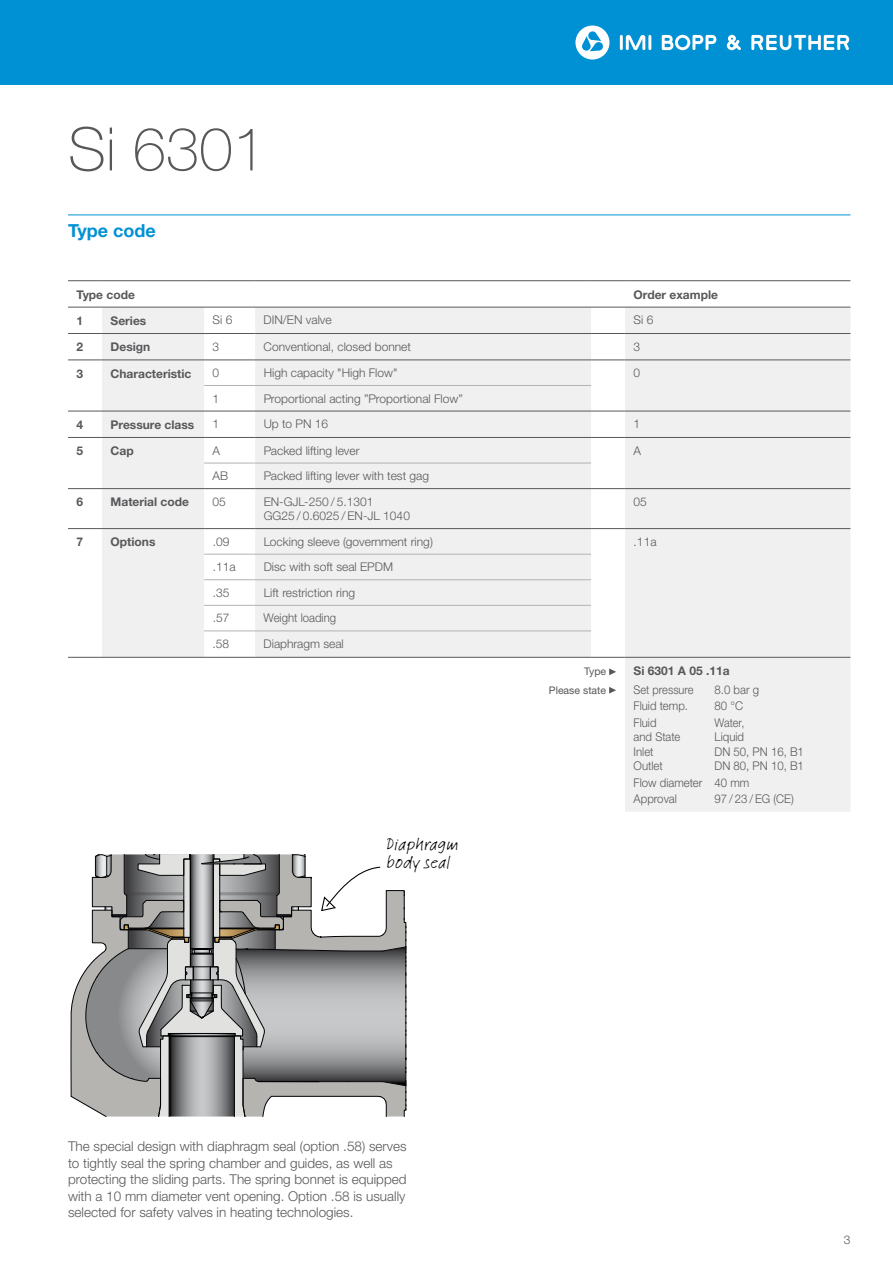
<style>
.page{position:relative;width:893px;height:1263px;background:#fff}
.page>*{position:absolute;margin:0;border:0;box-sizing:border-box;transform-origin:0 0}
.t1{font:100 60px "Helvetica Neue LTW1 G";color:#58585a}
.t2{font:18px/18px "Feltpen LT";letter-spacing:.005em;color:#000}
.t3{font:700 18px "Helvetica Neue";color:#0091d5}
.t4{font:300 13.5px/16.5px "Helvetica Neue LTW1 G";color:#58585a}
.t5{font:300 12px/14.4px "Helvetica Neue LTW1 G";color:#58585a}
.t6{font:300 12px/16.5px "Helvetica Neue LTW1 G";color:#58585a;scale:.95 1}
.t7{font:700 12px "Helvetica Neue";color:#58585a}
.t8{font:300 12px "Helvetica Neue LTW1 G";color:#58585a;scale:.92 1}
.t9{font:300 12px "Helvetica Neue LTW1 G";color:#58585a;scale:.9 1}
.t10{font:10.5px/18.5px "Helvetica Neue";color:#58585a;text-align:right}
</style>
<div class="page">
<div style="left:0;top:0;width:893px;height:85px;background:#0091d5"></div>
<hr style="left:620px;top:35px;width:3px;height:15px;background:#fff">
<hr style="left:648px;top:35px;width:3px;height:15px;background:#fff">
<svg style="left:626px;top:35px;width:19px;height:15px"></svg>
<svg style="left:727px;top:35px;width:14px;height:15px"></svg>
<svg style="left:662px;top:35px;width:54px;height:15px"></svg>
<svg style="left:751px;top:35px;width:98px;height:15px"></svg>
<svg style="left:575px;top:26px;width:34px;height:34px"></svg>
<svg style="left:102px;top:308px;width:748px;height:504px;fill:#f0f0f1"></svg>
<hr style="left:68px;top:359px;width:34px;height:1px;background:#58585a">
<hr style="left:102px;top:359px;width:102px;height:1px;background:#58585a">
<hr style="left:204px;top:359px;width:51px;height:1px;background:#58585a">
<hr style="left:255px;top:359px;width:336px;height:1px;background:#58585a">
<hr style="left:591px;top:359px;width:34px;height:1px;background:#58585a">
<hr style="left:625px;top:359px;width:225px;height:1px;background:#58585a">
<hr style="left:68px;top:411px;width:34px;height:1px;background:#58585a">
<hr style="left:102px;top:411px;width:102px;height:1px;background:#58585a">
<hr style="left:204px;top:411px;width:51px;height:1px;background:#58585a">
<hr style="left:255px;top:411px;width:336px;height:1px;background:#58585a">
<hr style="left:591px;top:411px;width:34px;height:1px;background:#58585a">
<hr style="left:625px;top:411px;width:225px;height:1px;background:#58585a">
<hr style="left:68px;top:437px;width:34px;height:1px;background:#58585a">
<hr style="left:102px;top:437px;width:102px;height:1px;background:#58585a">
<hr style="left:204px;top:437px;width:51px;height:1px;background:#58585a">
<hr style="left:255px;top:437px;width:336px;height:1px;background:#58585a">
<hr style="left:591px;top:437px;width:34px;height:1px;background:#58585a">
<hr style="left:625px;top:437px;width:225px;height:1px;background:#58585a">
<hr style="left:68px;top:488px;width:34px;height:1px;background:#58585a">
<hr style="left:102px;top:488px;width:102px;height:1px;background:#58585a">
<hr style="left:204px;top:488px;width:51px;height:1px;background:#58585a">
<hr style="left:255px;top:488px;width:336px;height:1px;background:#58585a">
<hr style="left:591px;top:488px;width:34px;height:1px;background:#58585a">
<hr style="left:625px;top:488px;width:225px;height:1px;background:#58585a">
<hr style="left:68px;top:528px;width:34px;height:1px;background:#58585a">
<hr style="left:102px;top:528px;width:102px;height:1px;background:#58585a">
<hr style="left:204px;top:528px;width:51px;height:1px;background:#58585a">
<hr style="left:255px;top:528px;width:336px;height:1px;background:#58585a">
<hr style="left:591px;top:528px;width:34px;height:1px;background:#58585a">
<hr style="left:625px;top:528px;width:225px;height:1px;background:#58585a">
<hr style="left:68px;top:657px;width:34px;height:1px;background:#58585a">
<hr style="left:102px;top:657px;width:102px;height:1px;background:#58585a">
<hr style="left:204px;top:657px;width:51px;height:1px;background:#58585a">
<hr style="left:255px;top:657px;width:336px;height:1px;background:#58585a">
<hr style="left:591px;top:657px;width:34px;height:1px;background:#58585a">
<hr style="left:625px;top:657px;width:225px;height:1px;background:#58585a">
<hr style="left:68px;top:280px;width:34px;height:1px;background:#58585a">
<hr style="left:102px;top:280px;width:102px;height:1px;background:#58585a">
<hr style="left:204px;top:280px;width:51px;height:1px;background:#58585a">
<hr style="left:255px;top:280px;width:336px;height:1px;background:#58585a">
<hr style="left:591px;top:280px;width:34px;height:1px;background:#58585a">
<hr style="left:625px;top:280px;width:225px;height:1px;background:#58585a">
<hr style="left:68px;top:307px;width:34px;height:1px;background:#58585a">
<hr style="left:102px;top:307px;width:102px;height:1px;background:#58585a">
<hr style="left:204px;top:307px;width:51px;height:1px;background:#58585a">
<hr style="left:255px;top:307px;width:336px;height:1px;background:#58585a">
<hr style="left:591px;top:307px;width:34px;height:1px;background:#58585a">
<hr style="left:625px;top:307px;width:225px;height:1px;background:#58585a">
<hr style="left:204px;top:385px;width:51px;height:1px;background:#b1b3b4">
<hr style="left:255px;top:385px;width:336px;height:1px;background:#b1b3b4">
<hr style="left:204px;top:463px;width:51px;height:1px;background:#b1b3b4">
<hr style="left:255px;top:463px;width:336px;height:1px;background:#b1b3b4">
<hr style="left:204px;top:554px;width:51px;height:1px;background:#b1b3b4">
<hr style="left:255px;top:554px;width:336px;height:1px;background:#b1b3b4">
<hr style="left:204px;top:579px;width:51px;height:1px;background:#b1b3b4">
<hr style="left:255px;top:579px;width:336px;height:1px;background:#b1b3b4">
<hr style="left:204px;top:605px;width:51px;height:1px;background:#b1b3b4">
<hr style="left:255px;top:605px;width:336px;height:1px;background:#b1b3b4">
<hr style="left:204px;top:630px;width:51px;height:1px;background:#b1b3b4">
<hr style="left:255px;top:630px;width:336px;height:1px;background:#b1b3b4">
<hr style="left:68px;top:333px;width:34px;height:1px;background:#58585a">
<hr style="left:102px;top:333px;width:102px;height:1px;background:#58585a">
<hr style="left:204px;top:333px;width:51px;height:1px;background:#58585a">
<hr style="left:255px;top:333px;width:336px;height:1px;background:#58585a">
<hr style="left:591px;top:333px;width:34px;height:1px;background:#58585a">
<hr style="left:625px;top:333px;width:225px;height:1px;background:#58585a">
<hr style="left:68px;top:214px;width:782px;height:1px;background:#0091d5">
<svg style="left:71px;top:854px;width:336px;height:263px;background:#a7a7a7"></svg>
<h1 class="t1" style="left:68px;top:113px;width:199px">Si 6301</h1>
<h2 class="t3" style="left:68px;top:219px;width:89px">Type code</h2>
<p class="t7" style="left:77px;top:287px;width:60px">Type code</p>
<p class="t7" style="left:634px;top:287px;width:86px">Order example</p>
<p class="t7" style="left:77px;top:313px;width:8px">1</p>
<p class="t7" style="left:111px;top:313px;width:37px">Series</p>
<p class="t5" style="left:213px;top:313px;width:21px">Si 6</p>
<p class="t5" style="left:264px;top:313px;width:70px">DIN/EN valve</p>
<p class="t5" style="left:634px;top:313px;width:21px">Si 6</p>
<p class="t7" style="left:77px;top:340px;width:8px">2</p>
<p class="t7" style="left:111px;top:340px;width:41px">Design</p>
<p class="t5" style="left:213px;top:339px;width:8px">3</p>
<p class="t5" style="left:264px;top:339px;width:149px">Conventional, closed bonnet</p>
<p class="t5" style="left:634px;top:339px;width:8px">3</p>
<p class="t7" style="left:77px;top:366px;width:8px">3</p>
<p class="t7" style="left:111px;top:366px;width:82px">Characteristic</p>
<p class="t5" style="left:213px;top:365px;width:8px">0</p>
<p class="t5" style="left:264px;top:365px;width:135px">High capacity "High Flow"</p>
<p class="t5" style="left:634px;top:365px;width:8px">0</p>
<p class="t5" style="left:213px;top:391px;width:8px">1</p>
<p class="t5" style="left:264px;top:391px;width:201px">Proportional acting ”Proportional Flow”</p>
<p class="t7" style="left:77px;top:417px;width:8px">4</p>
<p class="t7" style="left:111px;top:417px;width:85px">Pressure class</p>
<p class="t5" style="left:213px;top:417px;width:8px">1</p>
<p class="t5" style="left:264px;top:417px;width:66px">Up to PN 16</p>
<p class="t5" style="left:634px;top:417px;width:8px">1</p>
<p class="t7" style="left:77px;top:444px;width:8px">5</p>
<p class="t7" style="left:111px;top:444px;width:25px">Cap</p>
<p class="t5" style="left:213px;top:443px;width:9px">A</p>
<p class="t5" style="left:264px;top:443px;width:97px">Packed lifting lever</p>
<p class="t5" style="left:634px;top:443px;width:9px">A</p>
<p class="t5" style="left:213px;top:469px;width:17px">AB</p>
<p class="t5" style="left:264px;top:469px;width:167px">Packed lifting lever with test gag</p>
<p class="t7" style="left:77px;top:495px;width:8px">6</p>
<p class="t7" style="left:111px;top:495px;width:80px">Material code</p>
<p class="t5" style="left:213px;top:494px;width:15px">05</p>
<p class="t5" style="left:264px;top:494px;width:148px">EN-GJL-250 / 5.1301<br>GG25 / 0.6025 / EN-JL 1040</p>
<p class="t5" style="left:634px;top:494px;width:15px">05</p>
<p class="t7" style="left:77px;top:535px;width:8px">7</p>
<p class="t7" style="left:111px;top:535px;width:46px">Options</p>
<p class="t5" style="left:213px;top:534px;width:18px">.09</p>
<p class="t5" style="left:264px;top:534px;width:171px">Locking sleeve (government ring)</p>
<p class="t5" style="left:634px;top:534px;width:24px">.11a</p>
<p class="t5" style="left:213px;top:560px;width:24px">.11a</p>
<p class="t5" style="left:264px;top:560px;width:131px">Disc with soft seal EPDM</p>
<p class="t5" style="left:213px;top:585px;width:18px">.35</p>
<p class="t5" style="left:264px;top:585px;width:93px">Lift restriction ring</p>
<p class="t5" style="left:213px;top:611px;width:18px">.57</p>
<p class="t6" style="left:264px;top:610px;width:78px">Weight loading</p>
<p class="t5" style="left:213px;top:636px;width:18px">.58</p>
<p class="t5" style="left:264px;top:636px;width:82px">Diaphragm seal</p>
<p class="t7" style="left:634px;top:663px;width:98px">Si 6301 A 05 .11a</p>
<p class="t8" style="left:634px;top:682px;width:67px">Set pressure</p>
<p class="t6" style="left:715px;top:681px;width:48px">8.0 bar g</p>
<p class="t6" style="left:634px;top:698px;width:59px">Fluid temp.</p>
<p class="t6" style="left:715px;top:698px;width:31px">80 °C</p>
<p class="t6" style="left:634px;top:714px;width:26px">Fluid</p>
<p class="t9" style="left:715px;top:715px;width:35px">Water,</p>
<p class="t6" style="left:634px;top:729px;width:51px">and State</p>
<p class="t6" style="left:715px;top:729px;width:33px">Liquid</p>
<p class="t6" style="left:634px;top:743px;width:23px">Inlet</p>
<p class="t6" style="left:715px;top:743px;width:96px">DN 50, PN 16, B1</p>
<p class="t6" style="left:634px;top:757px;width:32px">Outlet</p>
<p class="t10" style="left:549px;top:662px;width:59px">Type<br>Please state</p>
<p class="t6" style="left:634px;top:757px;width:181px;text-indent:81px">DN 80, PN 10, B1<br>Flow diameter 40 mm<br>Approval</p>
<p class="t6" style="left:715px;top:791px;width:85px">97 / 23 / EG (CE)</p>
<h2 class="t2" style="left:386px;top:835px;width:74px">Diaphragm body seal</h2>
<p class="t4" style="left:68px;top:1138px;width:340px">The special design with diaphragm seal (option .58) serves to tightly seal the spring chamber and guides, as well as protecting the sliding parts. The spring bonnet is equipped with a 10 mm diameter vent opening. Option .58 is usually selected for safety valves in heating technologies.</p>
<p class="t5" style="left:844px;top:1232px;width:8px">3</p>
</div>
